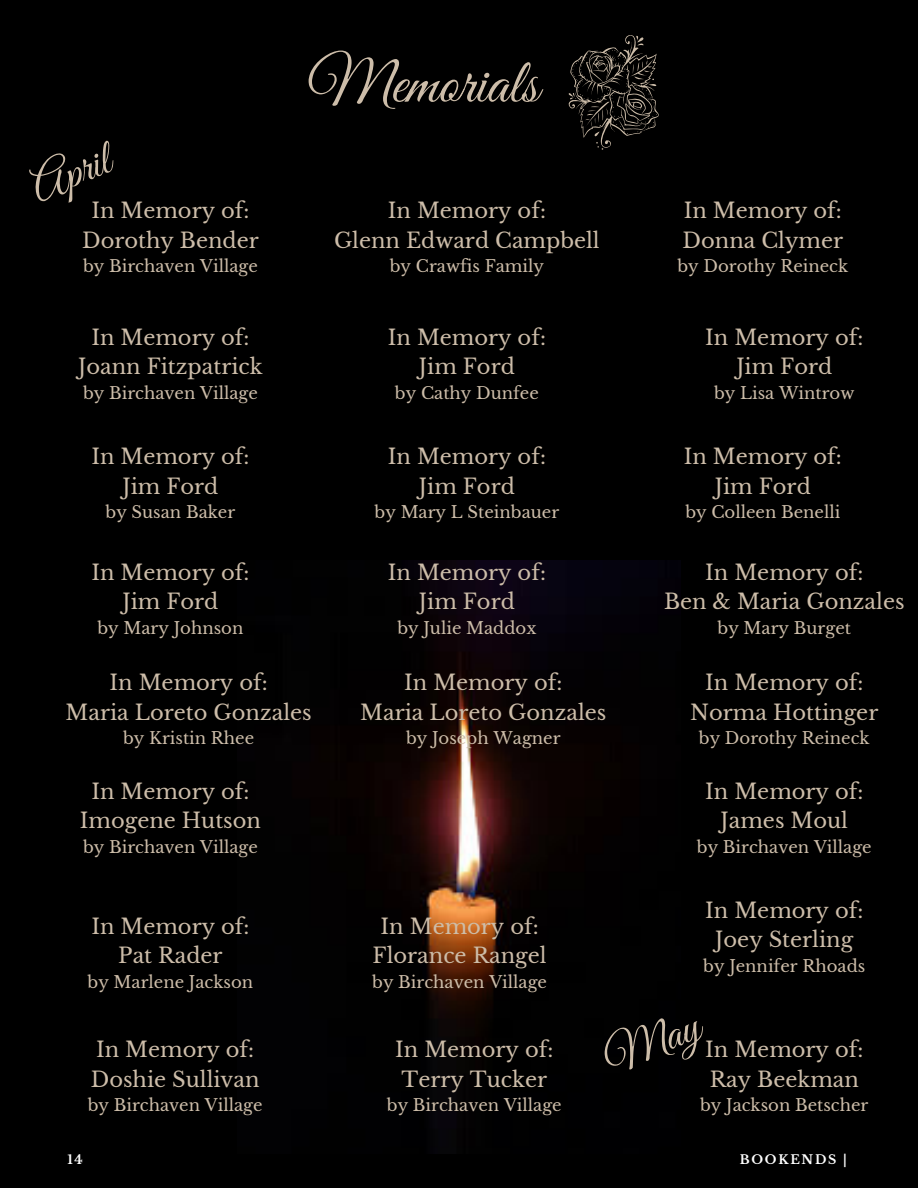
<style>
.page{position:relative;width:918px;height:1188px;background:#000}
.page>*{position:absolute;margin:0;border:0;box-sizing:border-box;transform-origin:0 0}
.t1{font:63px "Great Vibes";color:#cdbda9}
.t2{font:48px "Great Vibes";color:#cdbda9}
.t3{font:21px/29.2px "Libre Baskerville";color:#cdbda9;text-align:center}
.t4{font:16.5px "Libre Baskerville";color:#cdbda9}
.t5{font:700 12.45px "Libre Baskerville";letter-spacing:.14em;color:#fff}
</style>
<div class="page">
<img style="left:370px;top:560px;width:299px;height:593px">
<svg style="left:568px;top:35px;width:91px;height:115px"></svg>
<svg style="left:597px;top:1011px;width:72px;height:68px"></svg>
<h2 class="t2" style="left:23px;top:163px;width:83px;rotate:-22deg">April</h2>
<p class="t3" style="left:82px;top:196px;width:178px">In Memory of:<br>Dorothy Bender</p>
<p class="t4" style="left:83px;top:256px;width:176px">by Birchaven Village</p>
<p class="t3" style="left:78px;top:323px;width:186px">In Memory of:<br>Joann Fitzpatrick</p>
<p class="t4" style="left:83px;top:383px;width:176px">by Birchaven Village</p>
<p class="t3" style="left:91px;top:442px;width:160px">In Memory of:<br>Jim Ford</p>
<p class="t4" style="left:106px;top:502px;width:131px">by Susan Baker</p>
<p class="t3" style="left:91px;top:558px;width:160px">In Memory of:<br>Jim Ford</p>
<p class="t4" style="left:97px;top:618px;width:147px">by Mary Johnson</p>
<h1 class="t1" style="left:307px;top:48px;width:233px">Memorials</h1>
<p class="t3" style="left:334px;top:196px;width:267px">In Memory of:<br>Glenn Edward Campbell</p>
<p class="t4" style="left:390px;top:256px;width:156px">by Crawfis Family</p>
<p class="t3" style="left:388px;top:323px;width:160px">In Memory of:<br>Jim Ford</p>
<p class="t4" style="left:395px;top:383px;width:145px">by Cathy Dunfee</p>
<p class="t3" style="left:388px;top:442px;width:160px">In Memory of:<br>Jim Ford</p>
<p class="t4" style="left:375px;top:502px;width:186px">by Mary L Steinbauer</p>
<p class="t3" style="left:388px;top:558px;width:160px">In Memory of:<br>Jim Ford</p>
<p class="t4" style="left:397px;top:618px;width:140px">by Julie Maddox</p>
<p class="t3" style="left:66px;top:668px;width:248px">In Memory of:<br>Maria Loreto Gonzales</p>
<p class="t4" style="left:123px;top:728px;width:133px">by Kristin Rhee</p>
<p class="t3" style="left:80px;top:777px;width:183px">In Memory of:<br>Imogene Hutson</p>
<p class="t4" style="left:83px;top:837px;width:176px">by Birchaven Village</p>
<p class="t3" style="left:91px;top:912px;width:160px">In Memory of:<br>Pat Rader</p>
<p class="t4" style="left:88px;top:972px;width:167px">by Marlene Jackson</p>
<p class="t3" style="left:91px;top:1036px;width:170px;text-align:left">In Memory of:<br>Doshie Sullivan</p>
<p class="t4" style="left:88px;top:1095px;width:176px">by Birchaven Village</p>
<p class="t3" style="left:360px;top:668px;width:248px">In Memory of:<br>Maria Loreto Gonzales</p>
<p class="t4" style="left:406px;top:728px;width:156px">by Joseph Wagner</p>
<p class="t3" style="left:373px;top:912px;width:176px">In Memory of:<br>Florance Rangel</p>
<p class="t4" style="left:372px;top:972px;width:176px">by Birchaven Village</p>
<p class="t3" style="left:395px;top:1036px;width:160px">In Memory of:<br>Terry Tucker</p>
<p class="t4" style="left:387px;top:1095px;width:176px">by Birchaven Village</p>
<p class="t3" style="left:683px;top:196px;width:162px;text-align:left">In Memory of:<br>Donna Clymer</p>
<p class="t4" style="left:677px;top:256px;width:172px">by Dorothy Reineck</p>
<p class="t3" style="left:705px;top:323px;width:160px">In Memory of:<br>Jim Ford</p>
<p class="t4" style="left:714px;top:383px;width:142px">by Lisa Wintrow</p>
<p class="t3" style="left:684px;top:442px;width:160px">In Memory of:<br>Jim Ford</p>
<p class="t4" style="left:685px;top:502px;width:157px">by Colleen Benelli</p>
<p class="t3" style="left:664px;top:558px;width:242px">In Memory of:<br>Ben &amp; Maria Gonzales</p>
<p class="t4" style="left:718px;top:618px;width:135px">by Mary Burget</p>
<p class="t3" style="left:690px;top:668px;width:190px">In Memory of:<br>Norma Hottinger</p>
<p class="t4" style="left:699px;top:728px;width:172px">by Dorothy Reineck</p>
<p class="t3" style="left:705px;top:777px;width:160px">In Memory of:<br>James Moul</p>
<p class="t4" style="left:697px;top:837px;width:176px">by Birchaven Village</p>
<p class="t3" style="left:705px;top:896px;width:160px">In Memory of:<br>Joey Sterling</p>
<p class="t4" style="left:703px;top:956px;width:164px">by Jennifer Rhoads</p>
<p class="t3" style="left:705px;top:1036px;width:160px;text-align:left">In Memory of:<br>Ray Beekman</p>
<p class="t4" style="left:700px;top:1095px;width:170px">by Jackson Betscher</p>
<p class="t5" style="left:67px;top:1151px;width:17px">14</p>
<p class="t5" style="left:740px;top:1151px;width:109px">BOOKENDS |</p>
</div>
